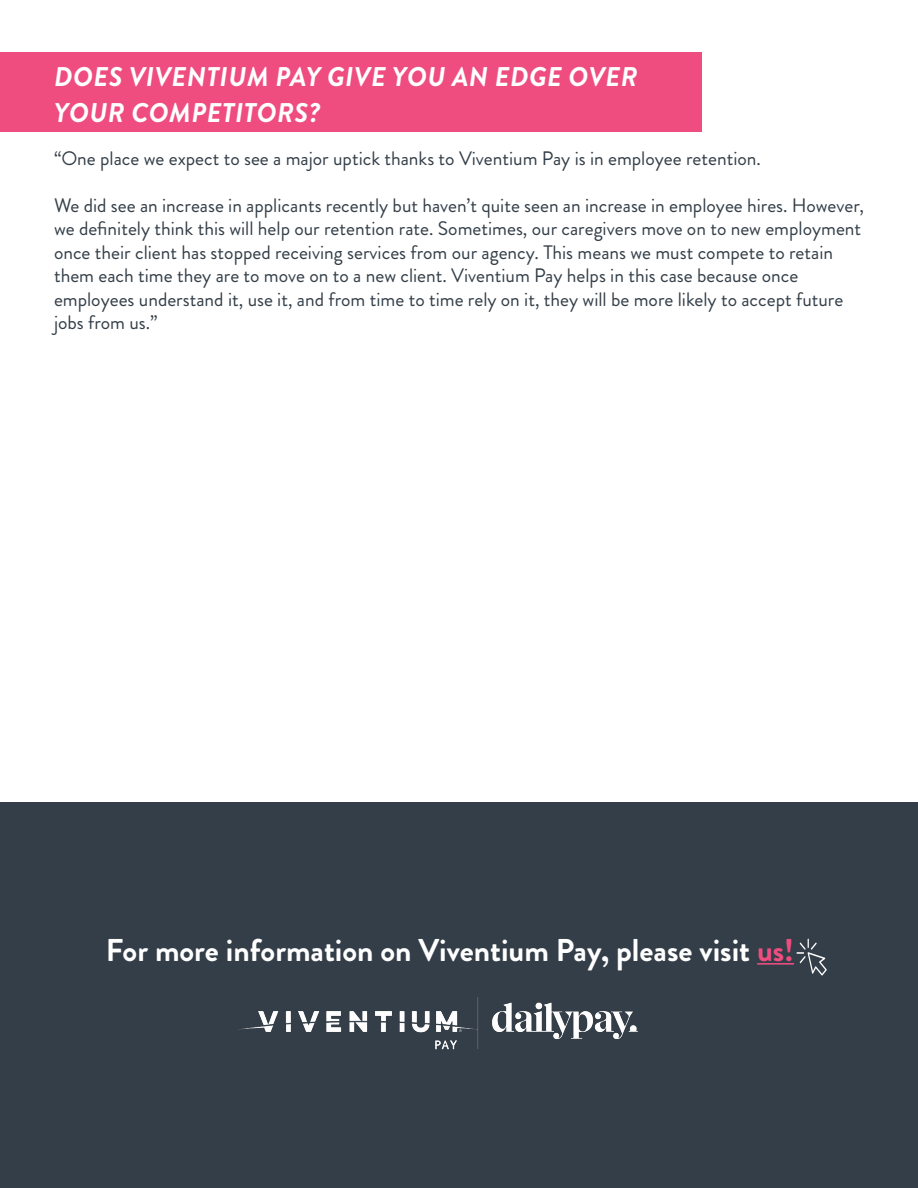
<style>
.page{position:relative;width:918px;height:1188px;background:#fff}
.page>*{position:absolute;margin:0;border:0;box-sizing:border-box;transform-origin:0 0}
.t1{font:700 31.5px "Brandon Grotesque";color:#fff}
.t2{font:italic 700 27px/36px "Brandon Grotesque";letter-spacing:.02em;color:#fff}
.t3{font:19.5px/23.4px "Brandon Grotesque";color:#333e48}
.s1{color:#ef4d80}
</style>
<div class="page">
<div style="left:0;top:52px;width:702px;height:80px;background:#ef4d80"></div>
<div style="left:0;top:802px;width:918px;height:386px;background:#333e48"></div>
<hr style="left:757px;top:963px;width:37px;height:2px;background:#ef4d80">
<svg style="left:796px;top:939px;width:31px;height:37px"></svg>
<img style="left:238px;top:997px;width:400px;height:53px">
<h2 class="t2" style="left:54px;top:59px;width:585px">DOES VIVENTIUM PAY GIVE YOU AN EDGE OVER<br>YOUR COMPETITORS?</h2>
<p class="t3" style="left:54px;top:147px;width:708px">“One place we expect to see a major uptick thanks to Viventium Pay is in employee retention.</p>
<p class="t3" style="left:54px;top:194px;width:812px">We did see an increase in applicants recently but haven’t quite seen an increase in employee hires. However, we definitely think this will help our retention rate. Sometimes, our caregivers move on to new employment once their client has stopped receiving services from our agency. This means we must compete to retain them each time they are to move on to a new client. Viventium Pay helps in this case because once employees understand it, use it, and from time to time rely on it, they will be more likely to accept future jobs from us.”</p>
<h1 class="t1" style="left:106px;top:928px;width:690px">For more information on Viventium Pay, please visit <span class="s1">us!</span></h1>
</div>
